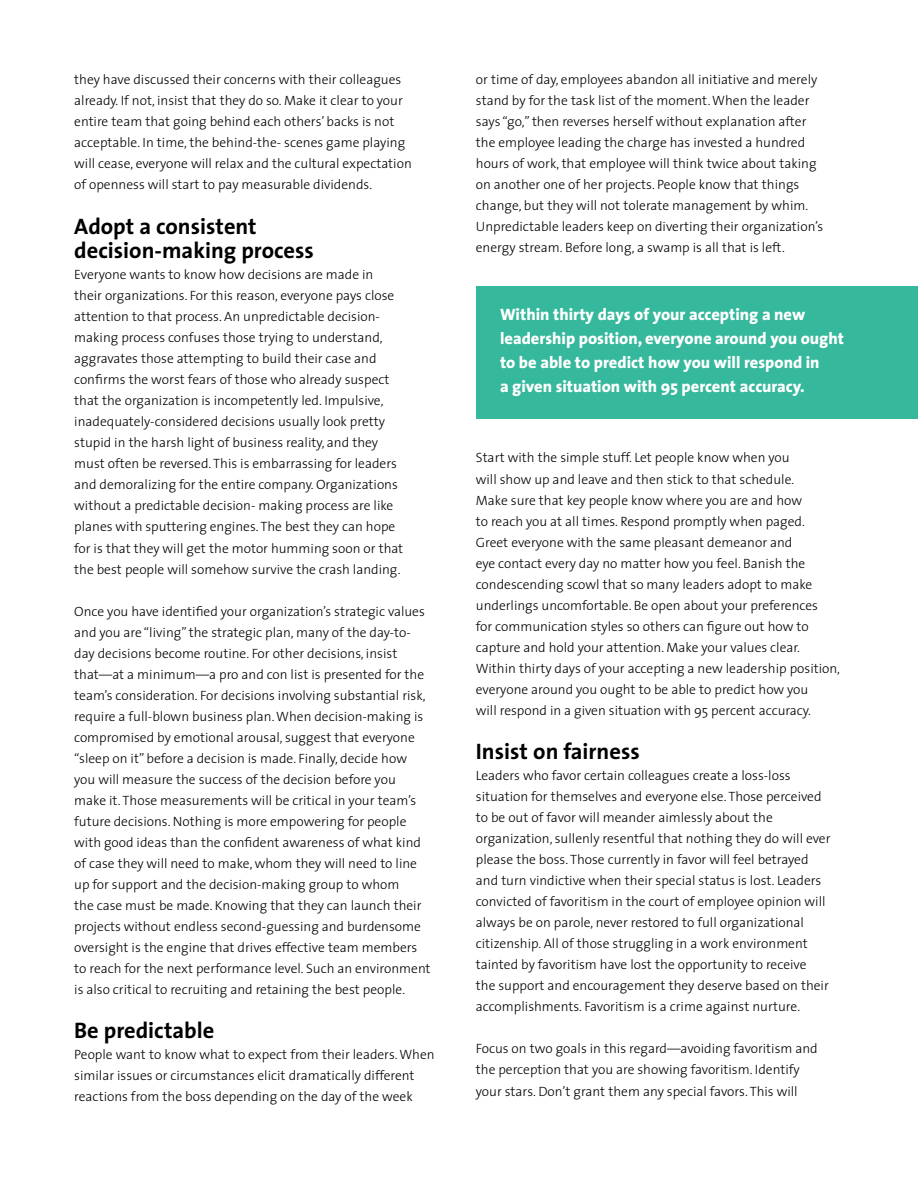
<style>
.page{position:relative;width:918px;height:1188px;background:#fff}
.page>*{position:absolute;margin:0;border:0;box-sizing:border-box;transform-origin:0 0}
.t1{font:700 22.5px/24px "The Sans";color:#000}
.t2{font:800 16.5px/24px "The Sans";color:#fff}
.t3{font:300 13.5px/21px "The Sans";color:#000}
</style>
<div class="page">
<div style="left:476px;top:286px;width:442px;height:132px;background:#35b89b"></div>
<p class="t3" style="left:74px;top:69px;width:339px">they have discussed their concerns with their colleagues already. If not, insist that they do so. Make it clear to your entire team that going behind each others’ backs is not acceptable. In time, the behind-the- scenes game playing will cease, everyone will relax and the cultural expectation of openness will start to pay measurable dividends.</p>
<h1 class="t1" style="left:74px;top:215px;width:241px">Adopt a consistent decision-making process</h1>
<p class="t3" style="left:74px;top:264px;width:331px">Everyone wants to know how decisions are made in their organizations. For this reason, everyone pays close attention to that process. An unpredictable decision&shy;making process confuses those trying to understand, aggravates those attempting to build their case and confirms the worst fears of those who already suspect that the organization is incompetently led. Impulsive, inadequately-considered decisions usually look pretty stupid in the harsh light of business reality, and they must often be reversed. This is embarrassing for leaders and demoralizing for the entire company. Organizations without a predictable decision- making process are like planes with sputtering engines. The best they can hope for is that they will get the motor humming soon or that the best people will somehow survive the crash landing.</p>
<p class="t3" style="left:74px;top:601px;width:358px">Once you have identified your organization’s strategic values and you are “living” the strategic plan, many of the day-to&shy;day decisions become routine. For other decisions, insist that—at a minimum—a pro and con list is presented for the team’s consideration. For decisions involving substantial risk, require a full-blown business plan. When decision-making is compromised by emotional arousal, suggest that everyone “sleep on it” before a decision is made. Finally, decide how you will measure the success of the decision before you make it. Those measurements will be critical in your team’s future decisions. Nothing is more empowering for people with good ideas than the confident awareness of what kind of case they will need to make, whom they will need to line up for support and the decision-making group to whom<br>the case must be made. Knowing that they can launch their projects without endless second-guessing and burdensome oversight is the engine that drives effective team members to reach for the next performance level. Such an environment is also critical to recruiting and retaining the best people.</p>
<h1 class="t1" style="left:74px;top:1019px;width:142px">Be predictable</h1>
<p class="t3" style="left:74px;top:1044px;width:362px">People want to know what to expect from their leaders. When similar issues or circumstances elicit dramatically different reactions from the boss depending on the day of the week</p>
<p class="t3" style="left:476px;top:69px;width:349px">or time of day, employees abandon all initiative and merely stand by for the task list of the moment. When the leader says “go,” then reverses herself without explanation after the employee leading the charge has invested a hundred hours of work, that employee will think twice about taking on another one of her projects. People know that things change, but they will not tolerate management by whim.<br>Unpredictable leaders keep on diverting their organization’s energy stream. Before long, a swamp is all that is left.</p>
<p class="t2" style="left:500px;top:303px;width:345px">Within thirty days of your accepting a new leadership position, everyone around you ought to be able to predict how you will respond in<br>a given situation with 95 percent accuracy.</p>
<p class="t3" style="left:476px;top:448px;width:366px">Start with the simple stuff. Let people know when you<br>will show up and leave and then stick to that schedule.<br>Make sure that key people know where you are and how<br>to reach you at all times. Respond promptly when paged.<br>Greet everyone with the same pleasant demeanor and<br>eye contact every day no matter how you feel. Banish the condescending scowl that so many leaders adopt to make underlings uncomfortable. Be open about your preferences<br>for communication styles so others can figure out how to capture and hold your attention. Make your values clear.<br>Within thirty days of your accepting a new leadership position, everyone around you ought to be able to predict how you<br>will respond in a given situation with 95 percent accuracy.</p>
<h1 class="t1" style="left:476px;top:740px;width:165px">Insist on fairness</h1>
<p class="t3" style="left:476px;top:765px;width:356px">Leaders who favor certain colleagues create a loss-loss situation for themselves and everyone else. Those perceived to be out of favor will meander aimlessly about the organization, sullenly resentful that nothing they do will ever please the boss. Those currently in favor will feel betrayed and turn vindictive when their special status is lost. Leaders convicted of favoritism in the court of employee opinion will always be on parole, never restored to full organizational citizenship. All of those struggling in a work environment tainted by favoritism have lost the opportunity to receive<br>the support and encouragement they deserve based on their accomplishments. Favoritism is a crime against nurture.</p>
<p class="t3" style="left:476px;top:1039px;width:343px">Focus on two goals in this regard—avoiding favoritism and the perception that you are showing favoritism. Identify your stars. Don’t grant them any special favors. This will</p>
</div>
